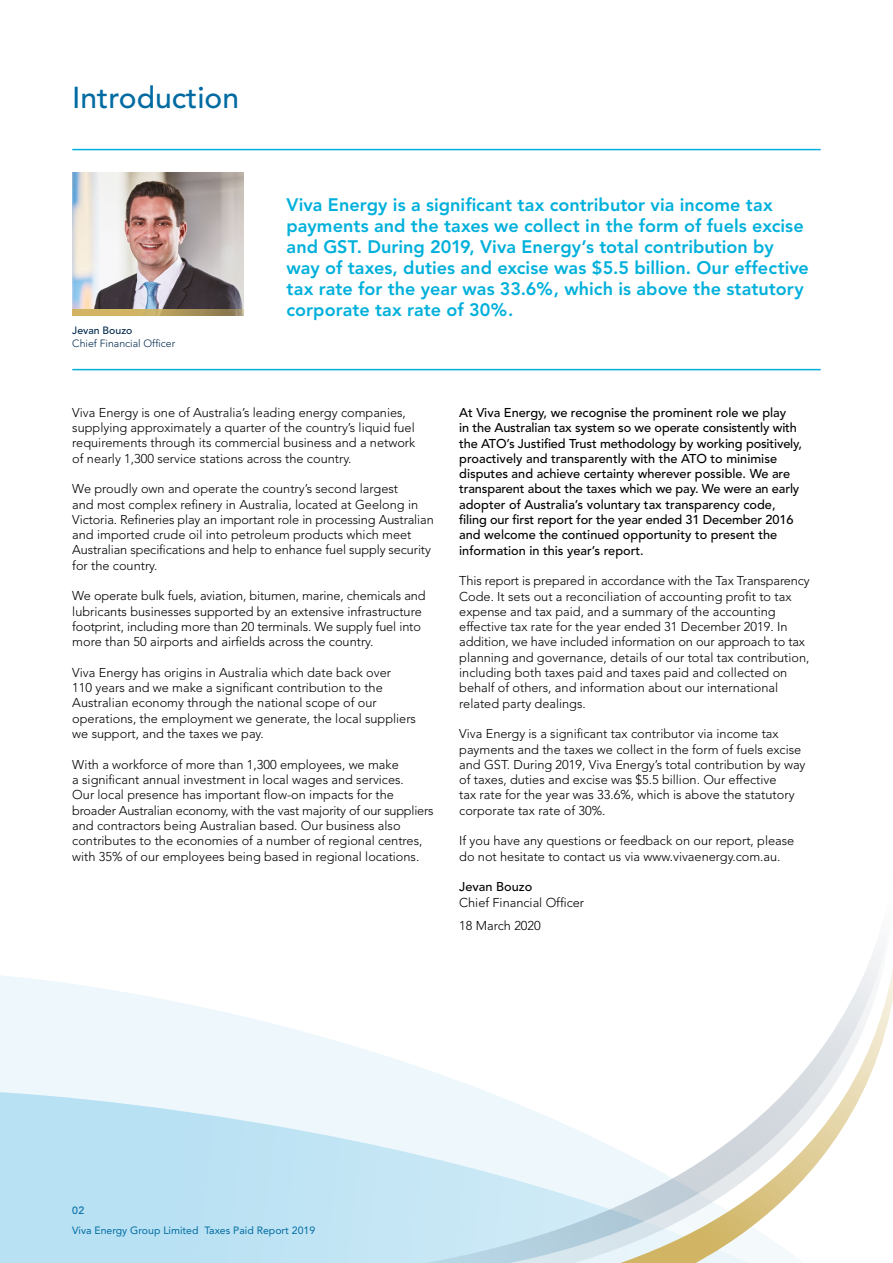
<style>
.page{position:relative;width:893px;height:1263px;background:#fff}
.page>*{position:absolute;margin:0;border:0;box-sizing:border-box;transform-origin:0 0}
.t1{font:500 30px "Avenir";color:#006ba2}
.t2{font:800 18px/21px "Avenir";letter-spacing:.005em;color:#00b0db}
.t3{font:300 12.75px/15.3px "Avenir";color:#000}
.t4{font:500 12.75px/15.3px "Avenir";color:#000}
.t5{font:10.5px "Avenir";color:#006ba2}
.t6{font:300 10.5px "Avenir";color:#00294d}
.t7{font:500 10.5px "Avenir";color:#00294d}
.t8{font:500 10.5px "Avenir";color:#006ba2}
</style>
<div class="page">
<svg style="left:0;top:975px;width:137px;height:117px;background:#eef7fc"></svg>
<div style="left:0;top:1092px;width:137px;height:171px;background:#b8e1f3"></div>
<img style="left:72px;top:172px;width:171px;height:137px">
<svg style="left:72px;top:309px;width:171px;height:7px"></svg>
<hr style="left:72px;top:369px;width:749px;height:1px;background:#00b0db">
<hr style="left:72px;top:149px;width:749px;height:1px;background:#00b0db">
<svg style="left:137px;top:994px;width:435px;height:269px"></svg>
<svg style="left:572px;top:943px;width:321px;height:320px"></svg>
<h1 class="t1" style="left:72px;top:80px;width:168px">Introduction</h1>
<p class="t7" style="left:72px;top:324px;width:62px">Jevan Bouzo</p>
<p class="t6" style="left:72px;top:338px;width:104px">Chief Financial Officer</p>
<p class="t2" style="left:287px;top:194px;width:524px">Viva Energy is a significant tax contributor via income tax payments and the taxes we collect in the form of fuels excise and GST. During 2019, Viva Energy’s total contribution by way of taxes, duties and excise was $5.5 billion. Our effective tax rate for the year was 33.6%, which is above the statutory corporate tax rate of 30%.</p>
<p class="t3" style="left:72px;top:405px;width:344px">Viva Energy is one of Australia’s leading energy companies, supplying approximately a quarter of the country’s liquid fuel requirements through its commercial business and a network of nearly 1,300 service stations across the country.</p>
<p class="t3" style="left:72px;top:481px;width:363px">We proudly own and operate the country’s second largest<br>and most complex refinery in Australia, located at Geelong in Victoria. Refineries play an important role in processing Australian and imported crude oil into petroleum products which meet Australian specifications and help to enhance fuel supply security for the country.</p>
<p class="t3" style="left:72px;top:588px;width:355px">We operate bulk fuels, aviation, bitumen, marine, chemicals and lubricants businesses supported by an extensive infrastructure footprint, including more than 20 terminals. We supply fuel into more than 50 airports and airfields across the country.</p>
<p class="t3" style="left:72px;top:665px;width:345px">Viva Energy has origins in Australia which date back over<br>110 years and we make a significant contribution to the Australian economy through the national scope of our operations, the employment we generate, the local suppliers we support, and the taxes we pay.</p>
<p class="t3" style="left:72px;top:757px;width:363px">With a workforce of more than 1,300 employees, we make<br>a significant annual investment in local wages and services.<br>Our local presence has important flow-on impacts for the broader Australian economy, with the vast majority of our suppliers and contractors being Australian based. Our business also contributes to the economies of a number of regional centres, with 35% of our employees being based in regional locations.</p>
<p class="t4" style="left:459px;top:405px;width:344px">At Viva Energy, we recognise the prominent role we play<br>in the Australian tax system so we operate consistently with the ATO’s Justified Trust methodology by working positively, proactively and transparently with the ATO to minimise disputes and achieve certainty wherever possible. We are transparent about the taxes which we pay. We were an early adopter of Australia’s voluntary tax transparency code, filing our first report for the year ended 31 December 2016 and welcome the continued opportunity to present the information in this year’s report.</p>
<p class="t3" style="left:459px;top:573px;width:352px">This report is prepared in accordance with the Tax Transparency Code. It sets out a reconciliation of accounting profit to tax expense and tax paid, and a summary of the accounting effective tax rate for the year ended 31 December 2019. In addition, we have included information on our approach to tax planning and governance, details of our total tax contribution, including both taxes paid and taxes paid and collected on behalf of others, and information about our international related party dealings.</p>
<p class="t3" style="left:459px;top:726px;width:348px">Viva Energy is a significant tax contributor via income tax payments and the taxes we collect in the form of fuels excise and GST. During 2019, Viva Energy’s total contribution by way of taxes, duties and excise was $5.5 billion. Our effective<br>tax rate for the year was 33.6%, which is above the statutory corporate tax rate of 30%.</p>
<p class="t3" style="left:459px;top:833px;width:337px">If you have any questions or feedback on our report, please do not hesitate to contact us via www.vivaenergy.com.au.</p>
<p class="t4" style="left:459px;top:879px;width:75px">Jevan Bouzo</p>
<p class="t3" style="left:459px;top:890px;width:126px;line-height:23.9px">Chief Financial Officer<br>18 March 2020</p>
<p class="t8" style="left:72px;top:1204px;width:14px">02</p>
<p class="t5" style="left:72px;top:1224px;width:244px">Viva Energy Group Limited Taxes Paid Report 2019</p>
</div>
